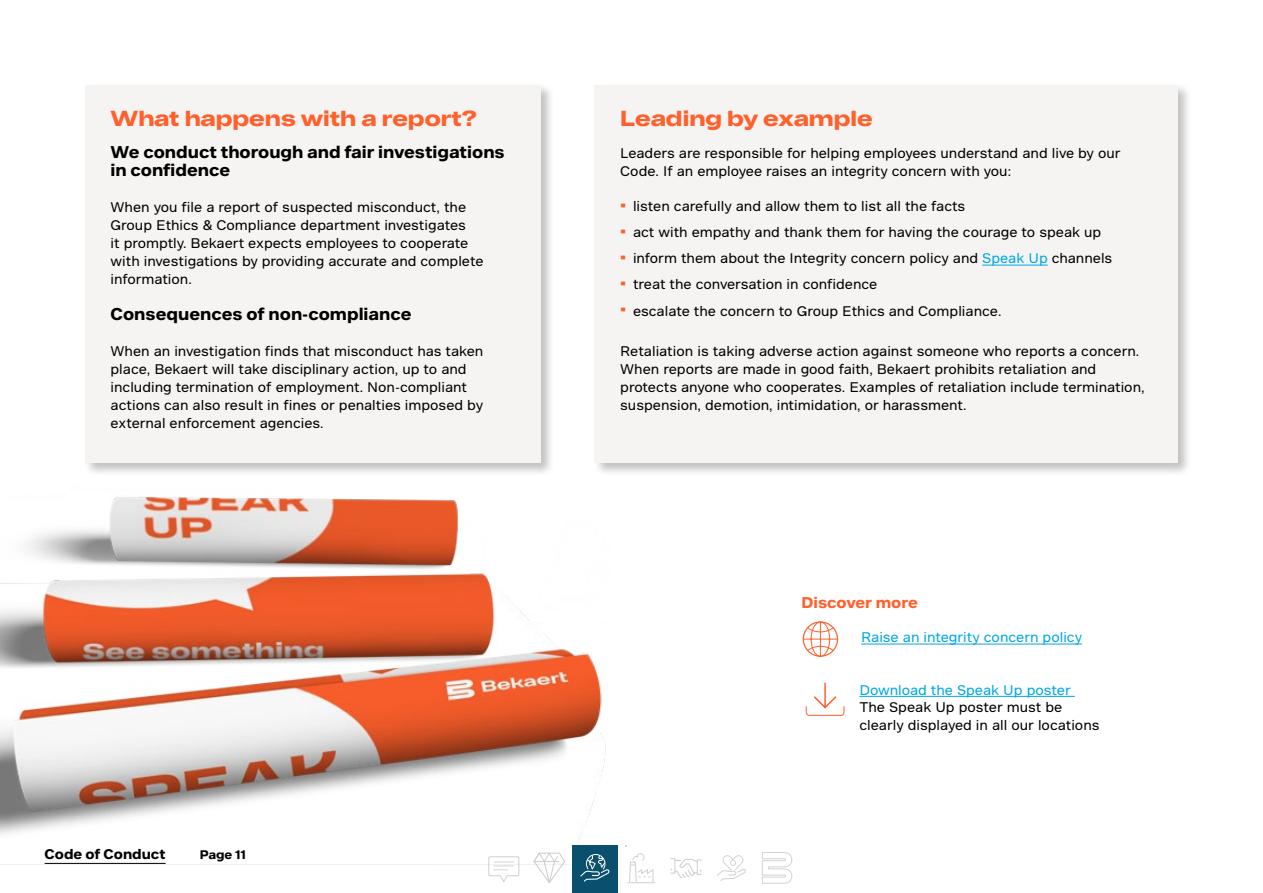
<style>
.page{position:relative;width:1263px;height:893px;background:#fff}
.page>*{position:absolute;margin:0;border:0;box-sizing:border-box;transform-origin:0 0}
.BRO_Title_white_post_it{font:700 21px "Bekaert Headline";color:#ff602c}
.Subtitle_-_Black_Bold_pt_11{font:700 16.5px/18px "Bekaert Text";color:#000}
.Subtitle_-_Orange_Bold_pt_10{font:700 15px "Bekaert Text";color:#ff602c}
.BRO_Body_text{font:13.5px/18px "Bekaert Text";color:#000}
.BRO_url{font:13.5px/17.5px "Bekaert Text";color:#000}
.BRO_url-2{font:13.5px "Bekaert Text";color:#00a7e7}
.t1{font:700 13.5px "Bekaert Text";color:#000}
.t2{font:700 12px "Bekaert Text";color:#000}
.s1{font-weight:700;font-size:16.5px;color:#ff602c}
.s2{color:#00a7e7}
</style>
<div class="page">
<img style="left:0;top:497px;width:606px;height:368px">
<div style="left:84px;top:83px;width:470px;height:394px;background:#000;opacity:.25"></div>
<div style="left:85px;top:85px;width:455px;height:377px;background:#f5f4f2"></div>
<div style="left:593px;top:83px;width:600px;height:394px;background:#000;opacity:.25"></div>
<div style="left:595px;top:85px;width:583px;height:377px;background:#f5f4f2"></div>
<hr style="left:982px;top:265px;width:66px;height:1px;background:#00a7e7">
<hr style="left:861px;top:644px;width:221px;height:1px;background:#00a7e7">
<hr style="left:859px;top:696px;width:216px;height:1px;background:#00a7e7">
<svg style="left:803px;top:621px;width:35px;height:36px"></svg>
<svg style="left:805px;top:682px;width:40px;height:34px"></svg>
<svg style="left:488px;top:856px;width:32px;height:26px"></svg>
<svg style="left:532px;top:852px;width:34px;height:31px"></svg>
<svg style="left:627px;top:853px;width:28px;height:31px"></svg>
<svg style="left:717px;top:855px;width:29px;height:26px"></svg>
<svg style="left:670px;top:858px;width:32px;height:20px"></svg>
<svg style="left:762px;top:852px;width:30px;height:32px"></svg>
<div style="left:572px;top:845px;width:46px;height:48px;background:#0a506e"></div>
<svg style="left:580px;top:854px;width:30px;height:28px"></svg>
<hr style="left:45px;top:863px;width:121px;height:1px;background:#000">
<p class="BRO_Title_white_post_it" style="left:111px;top:105px;width:368px">What happens with a report?</p>
<p class="Subtitle_-_Black_Bold_pt_11" style="left:111px;top:143px;width:396px">We conduct thorough and fair investigations in confidence</p>
<p class="BRO_Body_text" style="left:111px;top:198px;width:375px">When you file a report of suspected misconduct, the Group Ethics &amp; Compliance department investigates<br>it promptly. Bekaert expects employees to cooperate with investigations by providing accurate and complete information.</p>
<p class="Subtitle_-_Black_Bold_pt_11" style="left:111px;top:305px;width:303px">Consequences of non-compliance</p>
<p class="BRO_Body_text" style="left:111px;top:342px;width:374px">When an investigation finds that misconduct has taken place, Bekaert will take disciplinary action, up to and including termination of employment. Non-compliant actions can also result in fines or penalties imposed by external enforcement agencies.</p>
<p class="t1" style="left:45px;top:845px;width:122px">Code of Conduct</p>
<p class="t2" style="left:200px;top:847px;width:47px">Page 11</p>
<p class="BRO_Title_white_post_it" style="left:620px;top:105px;width:254px">Leading by example</p>
<p class="BRO_Body_text" style="left:620px;top:144px;width:502px">Leaders are responsible for helping employees understand and live by our<br>Code. If an employee raises an integrity concern with you:</p>
<p class="BRO_Body_text" style="left:620px;top:197px;width:346px"><span class="s1">•</span> listen carefully and allow them to list all the facts</p>
<p class="BRO_Body_text" style="left:620px;top:223px;width:482px"><span class="s1">•</span> act with empathy and thank them for having the courage to speak up</p>
<p class="BRO_Body_text" style="left:620px;top:250px;width:493px"><span class="s1">•</span> inform them about the Integrity concern policy and <span class="s2">Speak Up</span> channels</p>
<p class="BRO_Body_text" style="left:620px;top:276px;width:259px"><span class="s1">•</span> treat the conversation in confidence</p>
<p class="BRO_Body_text" style="left:620px;top:302px;width:383px"><span class="s1">•</span> escalate the concern to Group Ethics and Compliance.</p>
<p class="BRO_Body_text" style="left:620px;top:342px;width:526px">Retaliation is taking adverse action against someone who reports a concern.<br>When reports are made in good faith, Bekaert prohibits retaliation and protects anyone who cooperates. Examples of retaliation include termination, suspension, demotion, intimidation, or harassment.</p>
<p class="Subtitle_-_Orange_Bold_pt_10" style="left:802px;top:593px;width:118px">Discover more</p>
<p class="BRO_url-2" style="left:861px;top:629px;width:222px">Raise an integrity concern policy</p>
<p class="BRO_url" style="left:859px;top:681px;width:242px"><span class="s2">Download the Speak Up poster<br></span>The Speak Up poster must be clearly displayed in all our locations</p>
</div>
